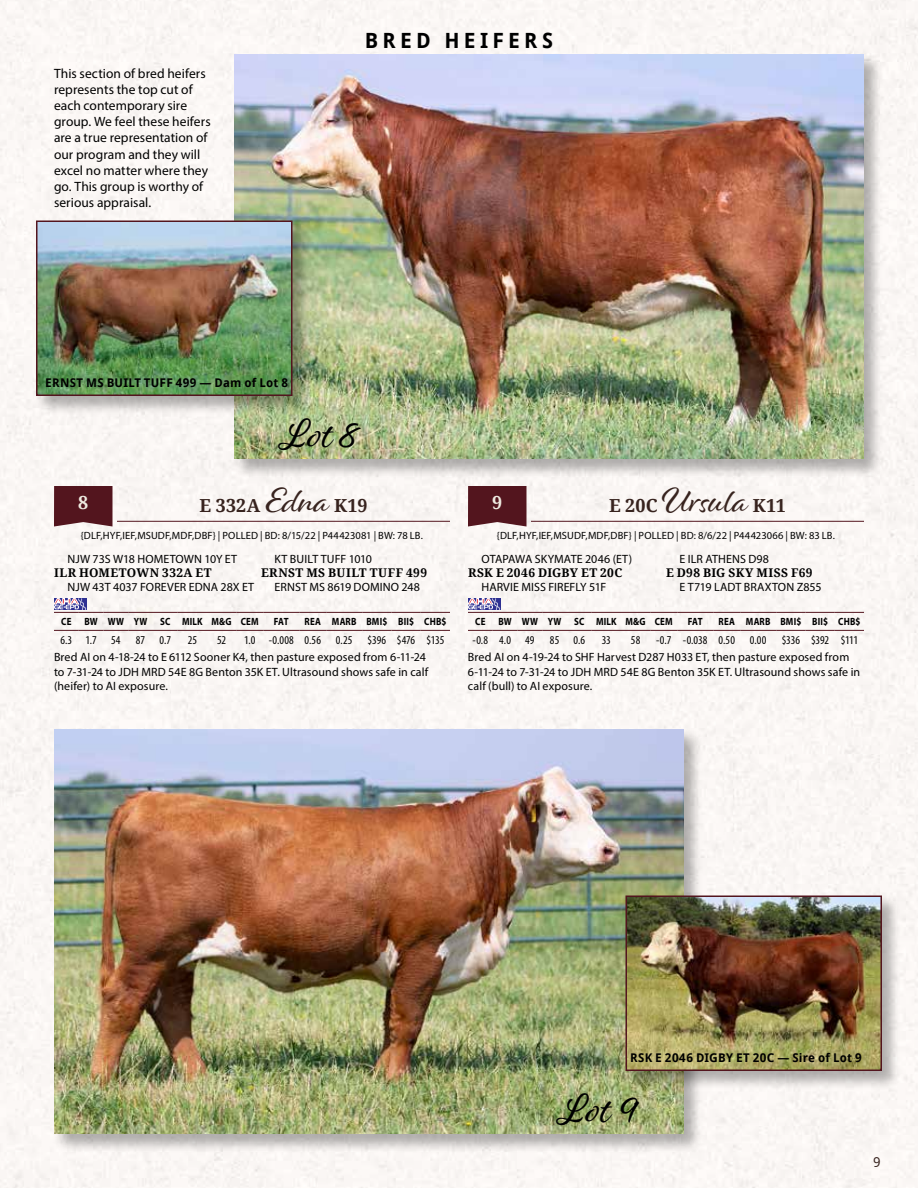
<style>
.page{position:relative;width:918px;height:1188px;background:#fff}
.page>*{position:absolute;margin:0;border:0;box-sizing:border-box;transform-origin:0 0}
.t1{font:42px "Alisha";color:#000}
.t2{font:700 21px "Droid Sans";letter-spacing:.205em;color:#000}
.t3{font:700 18px "Droid Serif";letter-spacing:.01em;color:#37231e}
.t4{font:700 18px "Droid Serif";color:#efebe1}
.t5{font:13.5px/16.2px "Myriad Pro";letter-spacing:.005em;color:#000}
.t6{font:13.5px "Droid Sans";color:#37231e}
.t7{font:12px/14.4px "Myriad Pro";letter-spacing:.005em;color:#000}
.t8{font:condensed 12px "Myriad Pro";color:#000}
.t9{font:700 12px "Droid Serif";letter-spacing:.03em;color:#000}
.t10{font:700 12px "Droid Sans";letter-spacing:.02em;color:#000}
.t11{font:10.5px "Myriad Pro";letter-spacing:.015em;color:#000}
.t12{font:700 10.5px "Myriad Pro";letter-spacing:.02em;color:#000;scale:.85 1}
.s1{font-family:"Alisha";font-weight:400;font-size:36px}
</style>
<div class="page">
<div style="left:233px;top:53px;width:650px;height:425px;background:#000;opacity:.3"></div>
<img style="left:234px;top:54px;width:630px;height:405px">
<div style="left:53px;top:728px;width:650px;height:425px;background:#000;opacity:.3"></div>
<img style="left:54px;top:729px;width:630px;height:405px">
<div style="left:624px;top:894px;width:277px;height:196px;background:#000;opacity:.3"></div>
<img style="left:629px;top:899px;width:250px;height:169px">
<div style="left:626px;top:896px;width:256px;height:175px;border:2px solid #53151e"></div>
<div style="left:35px;top:219px;width:276px;height:196px;background:#000;opacity:.3"></div>
<img style="left:39px;top:223px;width:250px;height:170px">
<div style="left:36px;top:220px;width:256px;height:176px;border:2px solid #53151e"></div>
<div style="left:54px;top:486px;width:58px;height:40px;background:#53151e"></div>
<hr style="left:117px;top:521px;width:333px;height:1px;background:#53151e">
<hr style="left:263px;top:612px;width:36px;height:1px;background:#53151e">
<svg style="left:299px;top:612px;width:27px;height:1px"></svg>
<hr style="left:326px;top:612px;width:36px;height:1px;background:#53151e">
<hr style="left:362px;top:612px;width:30px;height:1px;background:#53151e">
<svg style="left:392px;top:612px;width:58px;height:1px"></svg>
<svg style="left:54px;top:630px;width:209px;height:1px"></svg>
<hr style="left:263px;top:630px;width:36px;height:1px;background:#53151e">
<svg style="left:299px;top:630px;width:27px;height:1px"></svg>
<hr style="left:326px;top:630px;width:36px;height:1px;background:#53151e">
<hr style="left:362px;top:630px;width:30px;height:1px;background:#53151e">
<svg style="left:392px;top:630px;width:58px;height:1px"></svg>
<svg style="left:54px;top:598px;width:209px;height:15px"></svg>
<div style="left:468px;top:486px;width:58px;height:40px;background:#53151e"></div>
<hr style="left:531px;top:521px;width:333px;height:1px;background:#53151e">
<hr style="left:677px;top:612px;width:36px;height:1px;background:#53151e">
<svg style="left:713px;top:612px;width:27px;height:1px"></svg>
<hr style="left:740px;top:612px;width:36px;height:1px;background:#53151e">
<hr style="left:776px;top:612px;width:30px;height:1px;background:#53151e">
<svg style="left:806px;top:612px;width:58px;height:1px"></svg>
<svg style="left:468px;top:630px;width:209px;height:1px"></svg>
<hr style="left:677px;top:630px;width:36px;height:1px;background:#53151e">
<svg style="left:713px;top:630px;width:27px;height:1px"></svg>
<hr style="left:740px;top:630px;width:36px;height:1px;background:#53151e">
<hr style="left:776px;top:630px;width:30px;height:1px;background:#53151e">
<svg style="left:806px;top:630px;width:58px;height:1px"></svg>
<svg style="left:468px;top:598px;width:209px;height:15px"></svg>
<p class="t5" style="left:54px;top:65px;width:158px">This section of bred heifers represents the top cut of each contemporary sire group. We feel these heifers are a true representation of our program and they will excel no matter where they go. This group is worthy of serious appraisal.</p>
<p class="t10" style="left:45px;top:374px;width:244px">ERNST MS BUILT TUFF 499 — Dam of Lot 8</p>
<h2 class="t2" style="left:365px;top:25px;width:190px">BRED HEIFERS</h2>
<h1 class="t1" style="left:281px;top:408px;width:79px">Lot 8</h1>
<h3 class="t4" style="left:78px;top:490px;width:12px">8</h3>
<h3 class="t3" style="left:200px;top:493px;width:169px">E 332A <span class="s1">Edna</span> K19</h3>
<p class="t11" style="left:81px;top:529px;width:344px">{DLF,HYF,IEF,MSUDF,MDF,DBF} | POLLED | BD: 8/15/22 | P44423081 | BW: 78 LB.</p>
<p class="t7" style="left:68px;top:551px;width:171px">NJW 73S W18 HOMETOWN 10Y ET</p>
<p class="t7" style="left:274px;top:551px;width:99px">KT BUILT TUFF 1010</p>
<p class="t9" style="left:54px;top:564px;width:159px">ILR HOMETOWN 332A ET</p>
<p class="t9" style="left:261px;top:564px;width:168px">ERNST MS BUILT TUFF 499</p>
<p class="t7" style="left:68px;top:580px;width:188px">NJW 43T 4037 FOREVER EDNA 28X ET</p>
<p class="t7" style="left:274px;top:580px;width:147px">ERNST MS 8619 DOMINO 248</p>
<p class="t12" style="left:61px;top:615px;width:234px">CE BW WW YW SC MILK M&amp;G CEM</p>
<p class="t12" style="left:274px;top:615px;width:19px">FAT</p>
<p class="t12" style="left:305px;top:615px;width:168px">REA MARB BMI$ BII$ CHB$</p>
<p class="t8" style="left:60px;top:633px;width:62px">6.3 1.7 54</p>
<p class="t8" style="left:136px;top:633px;width:37px">87 0.7</p>
<p class="t8" style="left:188px;top:633px;width:11px">25</p>
<p class="t8" style="left:217px;top:633px;width:11px">52</p>
<p class="t8" style="left:244px;top:633px;width:78px">1.0 -0.008 0.56</p>
<p class="t8" style="left:336px;top:633px;width:18px">0.25</p>
<p class="t8" style="left:368px;top:633px;width:78px">$396 $476 $135</p>
<p class="t7" style="left:54px;top:650px;width:376px">Bred AI on 4-18-24 to E 6112 Sooner K4, then pasture exposed from 6-11-24 to 7-31-24 to JDH MRD 54E 8G Benton 35K ET. Ultrasound shows safe in calf (heifer) to AI exposure.</p>
<h3 class="t4" style="left:492px;top:490px;width:12px">9</h3>
<h3 class="t3" style="left:609px;top:493px;width:178px">E 20C <span class="s1">Ursula</span> K11</h3>
<p class="t11" style="left:497px;top:529px;width:340px">{DLF,HYF,IEF,MSUDF,MDF,DBF} | POLLED | BD: 8/6/22 | P44423066 | BW: 83 LB.</p>
<p class="t7" style="left:482px;top:551px;width:152px">OTAPAWA SKYMATE 2046 (ET)</p>
<p class="t7" style="left:680px;top:551px;width:91px">E ILR ATHENS D98</p>
<p class="t9" style="left:468px;top:564px;width:156px">RSK E 2046 DIGBY ET 20C</p>
<p class="t9" style="left:666px;top:564px;width:148px">E D98 BIG SKY MISS F69</p>
<p class="t7" style="left:482px;top:580px;width:126px">HARVIE MISS FIREFLY 51F</p>
<p class="t7" style="left:680px;top:580px;width:144px">E T719 LADT BRAXTON Z855</p>
<p class="t12" style="left:475px;top:615px;width:234px">CE BW WW YW SC MILK M&amp;G CEM</p>
<p class="t12" style="left:688px;top:615px;width:19px">FAT</p>
<p class="t12" style="left:719px;top:615px;width:168px">REA MARB BMI$ BII$ CHB$</p>
<p class="t8" style="left:473px;top:633px;width:63px">-0.8 4.0 49</p>
<p class="t8" style="left:550px;top:633px;width:37px">85 0.6</p>
<p class="t8" style="left:602px;top:633px;width:11px">33</p>
<p class="t8" style="left:631px;top:633px;width:11px">58</p>
<p class="t8" style="left:656px;top:633px;width:80px">-0.7 -0.038 0.50</p>
<p class="t8" style="left:750px;top:633px;width:18px">0.00</p>
<p class="t8" style="left:782px;top:633px;width:78px">$336 $392 $111</p>
<p class="t7" style="left:468px;top:650px;width:394px">Bred AI on 4-19-24 to SHF Harvest D287 H033 ET, then pasture exposed from<br>6-11-24 to 7-31-24 to JDH MRD 54E 8G Benton 35K ET. Ultrasound shows safe in calf (bull) to AI exposure.</p>
<p class="t10" style="left:630px;top:1049px;width:233px">RSK E 2046 DIGBY ET 20C — Sire of Lot 9</p>
<h1 class="t1" style="left:559px;top:1083px;width:81px">Lot 9</h1>
<p class="t6" style="left:873px;top:1153px;width:9px">9</p>
</div>
